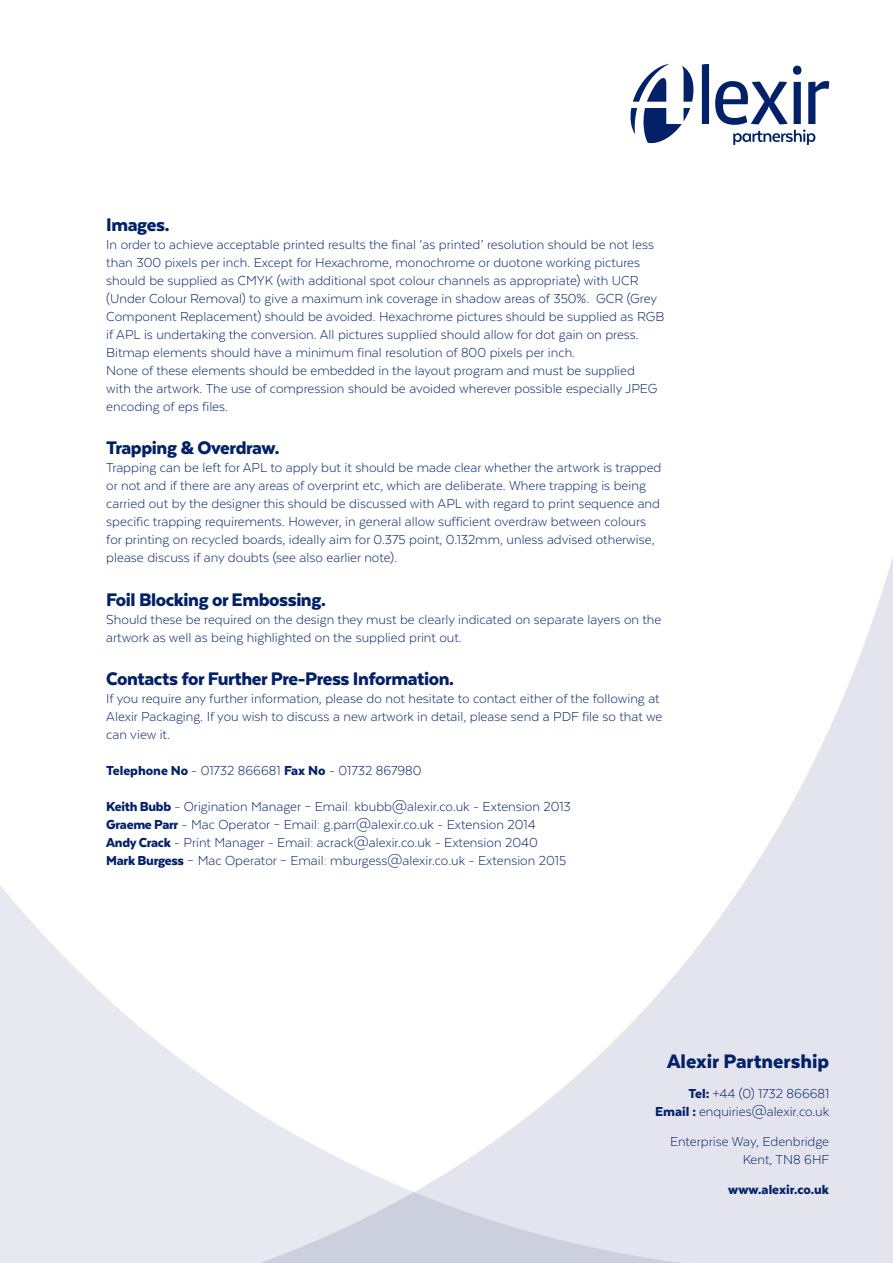
<style>
.page{position:relative;width:893px;height:1263px;background:#fff}
.page>*{position:absolute;margin:0;border:0;box-sizing:border-box;transform-origin:0 0}
.t1{font:900 22.5px "Texta";color:#022169}
.t2{font:900 21px "Texta";letter-spacing:-.02em;color:#022169}
.t3{font:300 15px/18px "Texta";color:#022169}
.t4{font:900 15px "Texta";color:#022169}
.s1{font-weight:900}
</style>
<div class="page">
<svg style="left:702px;top:64px;width:7px;height:60px"></svg>
<svg style="left:630px;top:64px;width:64px;height:80px"></svg>
<svg style="left:715px;top:66px;width:114px;height:79px"></svg>
<p class="t2" style="left:106px;top:214px;width:65px">Images.</p>
<p class="t3" style="left:106px;top:235px;width:560px">In order to achieve acceptable printed results the final ‘as printed’ resolution should be not less than 300 pixels per inch. Except for Hexachrome, monochrome or duotone working pictures should be supplied as CMYK (with additional spot colour channels as appropriate) with UCR (Under Colour Removal) to give a maximum ink coverage in shadow areas of 350%. GCR (Grey Component Replacement) should be avoided. Hexachrome pictures should be supplied as RGB if APL is undertaking the conversion. All pictures supplied should allow for dot gain on press.<br>Bitmap elements should have a minimum final resolution of 800 pixels per inch.<br>None of these elements should be embedded in the layout program and must be supplied<br>with the artwork. The use of compression should be avoided wherever possible especially JPEG encoding of eps files.</p>
<p class="t2" style="left:106px;top:437px;width:175px">Trapping &amp; Overdraw.</p>
<p class="t3" style="left:106px;top:459px;width:557px">Trapping can be left for APL to apply but it should be made clear whether the artwork is trapped or not and if there are any areas of overprint etc, which are deliberate. Where trapping is being carried out by the designer this should be discussed with APL with regard to print sequence and specific trapping requirements. However, in general allow sufficient overdraw between colours for printing on recycled boards, ideally aim for 0.375 point, 0.132mm, unless advised otherwise, please discuss if any doubts (see also earlier note).</p>
<p class="t2" style="left:106px;top:588px;width:221px">Foil Blocking or Embossing.</p>
<p class="t3" style="left:106px;top:610px;width:557px">Should these be required on the design they must be clearly indicated on separate layers on the artwork as well as being highlighted on the supplied print out.</p>
<p class="t2" style="left:106px;top:667px;width:349px">Contacts for Further Pre-Press Information.</p>
<p class="t3" style="left:106px;top:689px;width:558px">If you require any further information, please do not hesitate to contact either of the following at<br>Alexir Packaging. If you wish to discuss a new artwork in detail, please send a PDF file so that we can view it.</p>
<p class="t3" style="left:106px;top:761px;width:317px"><span class="s1">Telephone No</span> - 01732 866681 <span class="s1">Fax No</span> - 01732 867980</p>
<p class="t3" style="left:106px;top:797px;width:466px"><span class="s1">Keith Bubb</span> - Origination Manager – Email: kbubb@alexir.co.uk - Extension 2013<br><span class="s1">Graeme Parr</span> - Mac Operator – Email: g.parr@alexir.co.uk - Extension 2014<br><span class="s1">Andy Crack</span> - Print Manager - Email: acrack@alexir.co.uk - Extension 2040</p>
<p class="t3" style="left:106px;top:851px;width:461px"><span class="s1">Mark Burgess</span> – Mac Operator – Email: mburgess@alexir.co.uk - Extension 2015</p>
<h1 class="t1" style="left:667px;top:1049px;width:164px">Alexir Partnership</h1>
<p class="t3" style="left:655px;top:1084px;width:176px;text-align:right"><span class="s1">Tel:</span> +44 (0) 1732 866681<br><span class="s1">Email :</span> enquiries@alexir.co.uk</p>
<p class="t3" style="left:670px;top:1132px;width:161px;text-align:right">Enterprise Way, Edenbridge<br>Kent, TN8 6HF</p>
<p class="t4" style="left:728px;top:1182px;width:102px">www.alexir.co.uk</p>
</div>
